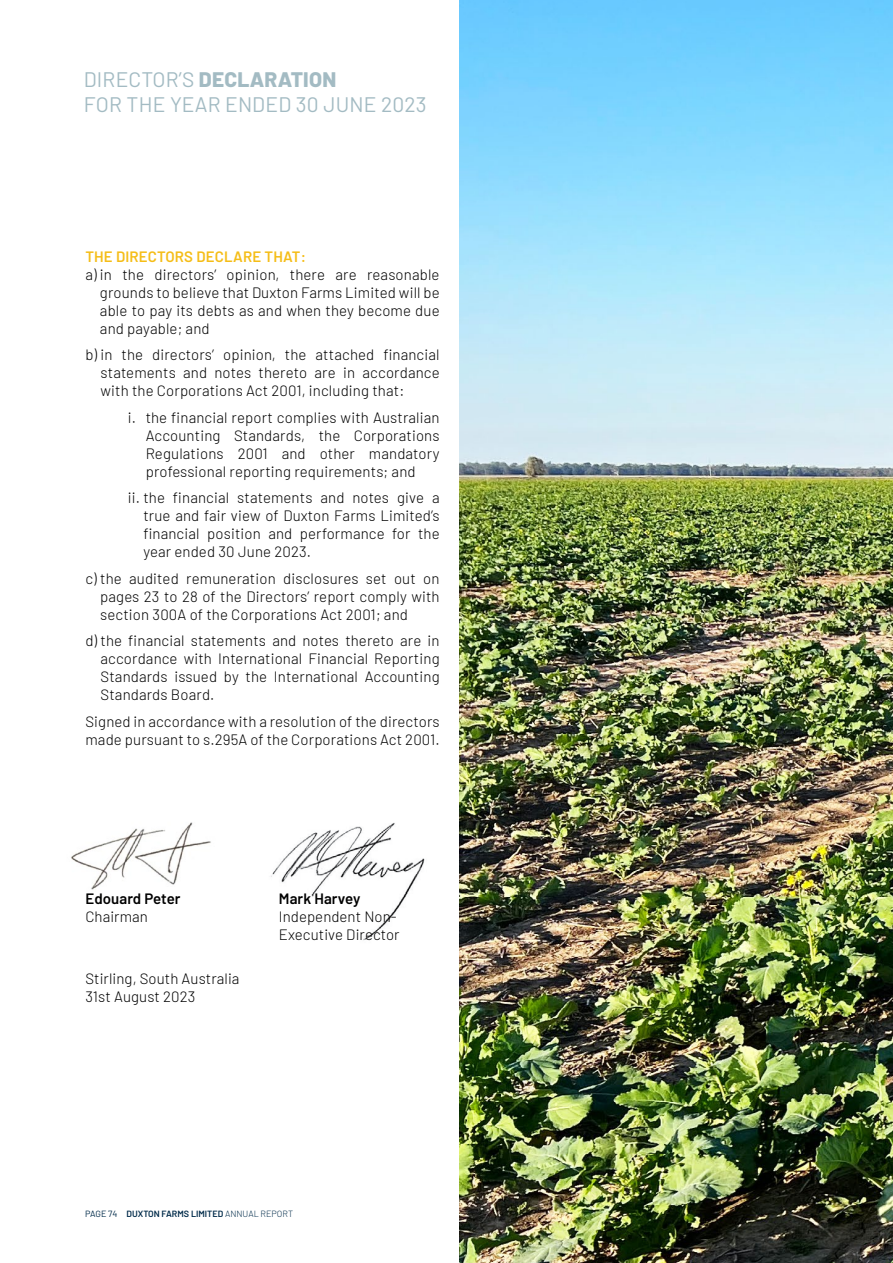
<style>
.page{position:relative;width:893px;height:1263px;background:#fff}
.page>*{position:absolute;margin:0;border:0;box-sizing:border-box;transform-origin:0 0}
.t1{font:21px "Barlow";letter-spacing:.01em;color:#a3bbc3}
.t2{font:800 21px "Barlow";letter-spacing:.01em;color:#a3bbc3}
.t3{font:300 15px/18px "Barlow";letter-spacing:.01em;color:#000;text-align:justify}
.t4{font:600 15px "Barlow";letter-spacing:.01em;color:#f5bd17}
.t5{font:600 15px "Barlow";letter-spacing:.005em;color:#000}
.t6{font:600 9px "Barlow";color:#002b4a}
.s1{font-weight:400}
.s2{font-weight:300}
</style>
<div class="page">
<img style="left:271px;top:823px;width:154px;height:118px">
<img style="left:71px;top:822px;width:140px;height:68px">
<img style="left:459px;top:0;width:434px;height:1263px">
<p class="t2" style="left:84px;top:64px;width:254px"><span class="s1">DIRECTOR’S</span> DECLARATION</p>
<p class="t1" style="left:84px;top:89px;width:344px">FOR THE YEAR ENDED 30 JUNE 2023</p>
<p class="t4" style="left:85px;top:245px;width:222px">THE DIRECTORS DECLARE THAT:</p>
<p class="t3" style="left:100px;top:264px;width:341px;text-indent:-15px">a) in the directors’ opinion, there are reasonable grounds to believe that Duxton Farms Limited will be able to pay its debts as and when they become due and payable; and</p>
<p class="t3" style="left:101px;top:345px;width:341px;text-indent:-15px">b) in the directors’ opinion, the attached financial statements and notes thereto are in accordance with the Corporations Act 2001, including that:</p>
<p class="t3" style="left:146px;top:407px;width:295px;text-indent:-18px">i. the financial report complies with Australian Accounting Standards, the Corporations Regulations 2001 and other mandatory professional reporting requirements; and</p>
<p class="t3" style="left:143px;top:488px;width:298px;text-indent:-15px">ii. the financial statements and notes give a true and fair view of Duxton Farms Limited’s financial position and performance for the year ended 30 June 2023.</p>
<p class="t3" style="left:100px;top:568px;width:341px;text-indent:-15px">c) the audited remuneration disclosures set out on pages 23 to 28 of the Directors’ report comply with section 300A of the Corporations Act 2001; and</p>
<p class="t3" style="left:101px;top:631px;width:341px;text-indent:-15px">d) the financial statements and notes thereto are in accordance with International Financial Reporting Standards issued by the International Accounting Standards Board.</p>
<p class="t3" style="left:85px;top:711px;width:356px">Signed in accordance with a resolution of the directors made pursuant to s.295A of the Corporations Act 2001.</p>
<p class="t5" style="left:85px;top:887px;width:97px">Edouard Peter</p>
<p class="t5" style="left:279px;top:887px;width:83px">Mark Harvey</p>
<p class="t3" style="left:85px;top:906px;width:64px">Chairman</p>
<p class="t3" style="left:279px;top:906px;width:122px">Independent Non-<br>Executive Director</p>
<p class="t3" style="left:85px;top:969px;width:156px">Stirling, South Australia</p>
<p class="t3" style="left:85px;top:987px;width:111px">31st August 2023</p>
<p class="t6" style="left:85px;top:1207px;width:210px"><span class="s1">PAGE 74</span> DUXTON FARMS LIMITED <span class="s2">ANNUAL REPORT</span></p>
</div>
